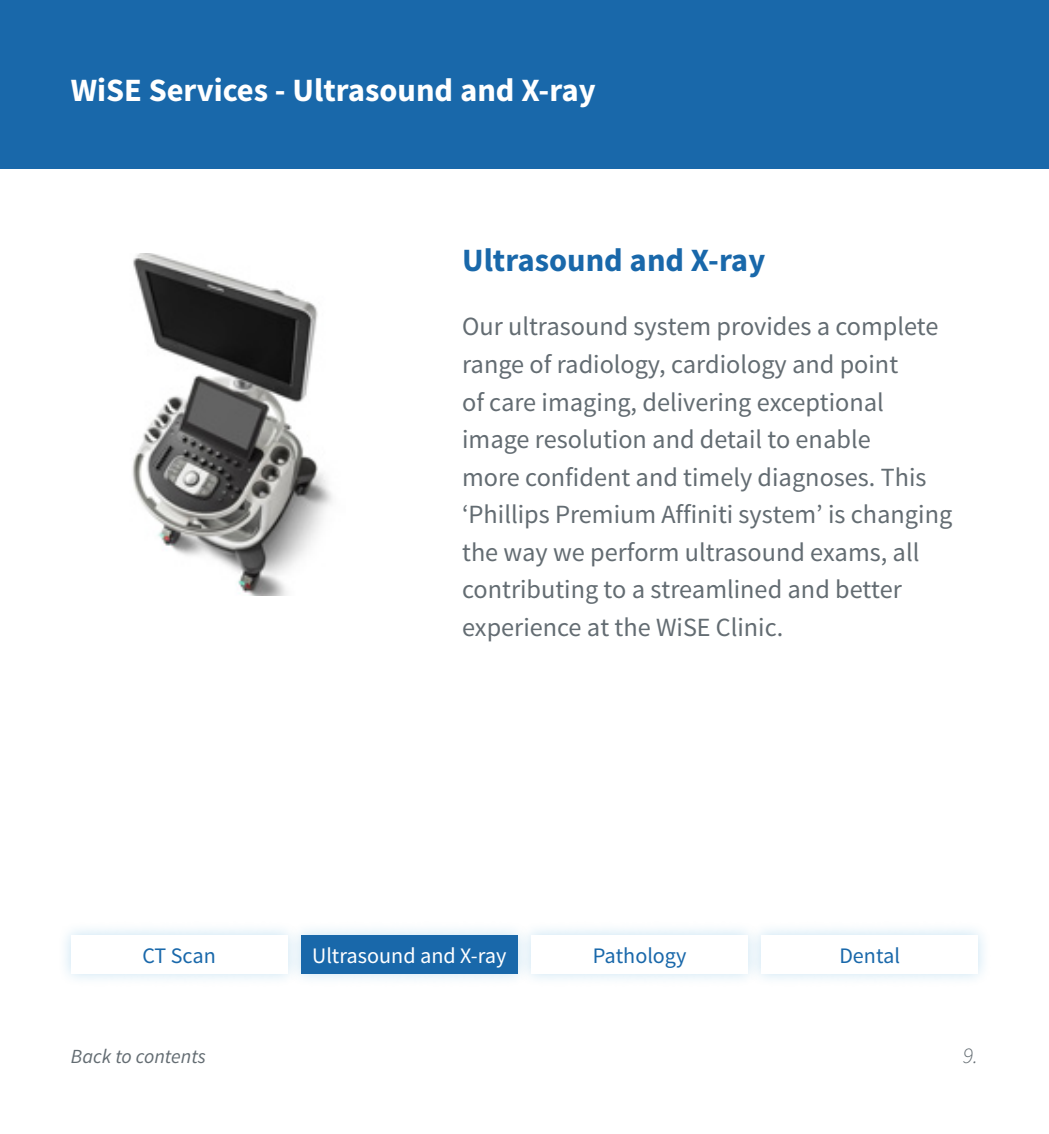
<style>
.page{position:relative;width:1049px;height:1134px;background:#fff}
.page>*{position:absolute;margin:0;border:0;box-sizing:border-box;transform-origin:0 0}
.t1{font:700 32.5px "Source Sans Pro";color:#fff}
.t2{font:700 32.5px "Source Sans Pro";color:#1968aa}
.t3{font:26.25px/37.5px "Source Sans Pro";color:#636c72}
.t4{font:italic 300 22.5px "Source Sans Pro";color:#636c72}
.t5{font:22.25px "Source Sans Pro";color:#1968aa}
.t6{font:22.25px "Source Sans Pro";color:#fff}
.t7{font:italic 20px "Source Sans Pro";color:#636c72}
</style>
<div class="page">
<img style="left:132px;top:254px;width:200px;height:341px">
<div style="left:0;top:0;width:1049px;height:168px;background:#1968aa"></div>
<div style="left:58px;top:921px;width:243px;height:66px;background:#0082c9;opacity:.22"></div>
<div style="left:71px;top:935px;width:216px;height:38px;background:#fff"></div>
<div style="left:288px;top:921px;width:243px;height:66px;background:#0082c9;opacity:.22"></div>
<div style="left:301px;top:935px;width:217px;height:38px;background:#1968aa"></div>
<div style="left:518px;top:921px;width:244px;height:66px;background:#0082c9;opacity:.22"></div>
<div style="left:531px;top:935px;width:217px;height:38px;background:#fff"></div>
<div style="left:748px;top:921px;width:244px;height:66px;background:#0082c9;opacity:.22"></div>
<div style="left:761px;top:935px;width:217px;height:38px;background:#fff"></div>
<p class="t1" style="left:71px;top:69px;width:526px">WiSE Services - Ultrasound and X-ray</p>
<p class="t2" style="left:462px;top:239px;width:305px">Ultrasound and X-ray</p>
<p class="t3" style="left:462px;top:308px;width:492px">Our ultrasound system provides a complete range of radiology, cardiology and point<br>of care imaging, delivering exceptional image resolution and detail to enable<br>more confident and timely diagnoses. This ‘Phillips Premium Affiniti system’ is changing the way we perform ultrasound exams, all contributing to a streamlined and better experience at the WiSE Clinic.</p>
<p class="t5" style="left:142px;top:941px;width:75px">CT Scan</p>
<p class="t6" style="left:312px;top:941px;width:196px">Ultrasound and X-ray</p>
<p class="t5" style="left:593px;top:941px;width:95px">Pathology</p>
<p class="t5" style="left:839px;top:941px;width:62px">Dental</p>
<p class="t7" style="left:71px;top:1044px;width:137px">Back to contents</p>
<p class="t4" style="left:963px;top:1042px;width:17px">9.</p>
</div>
